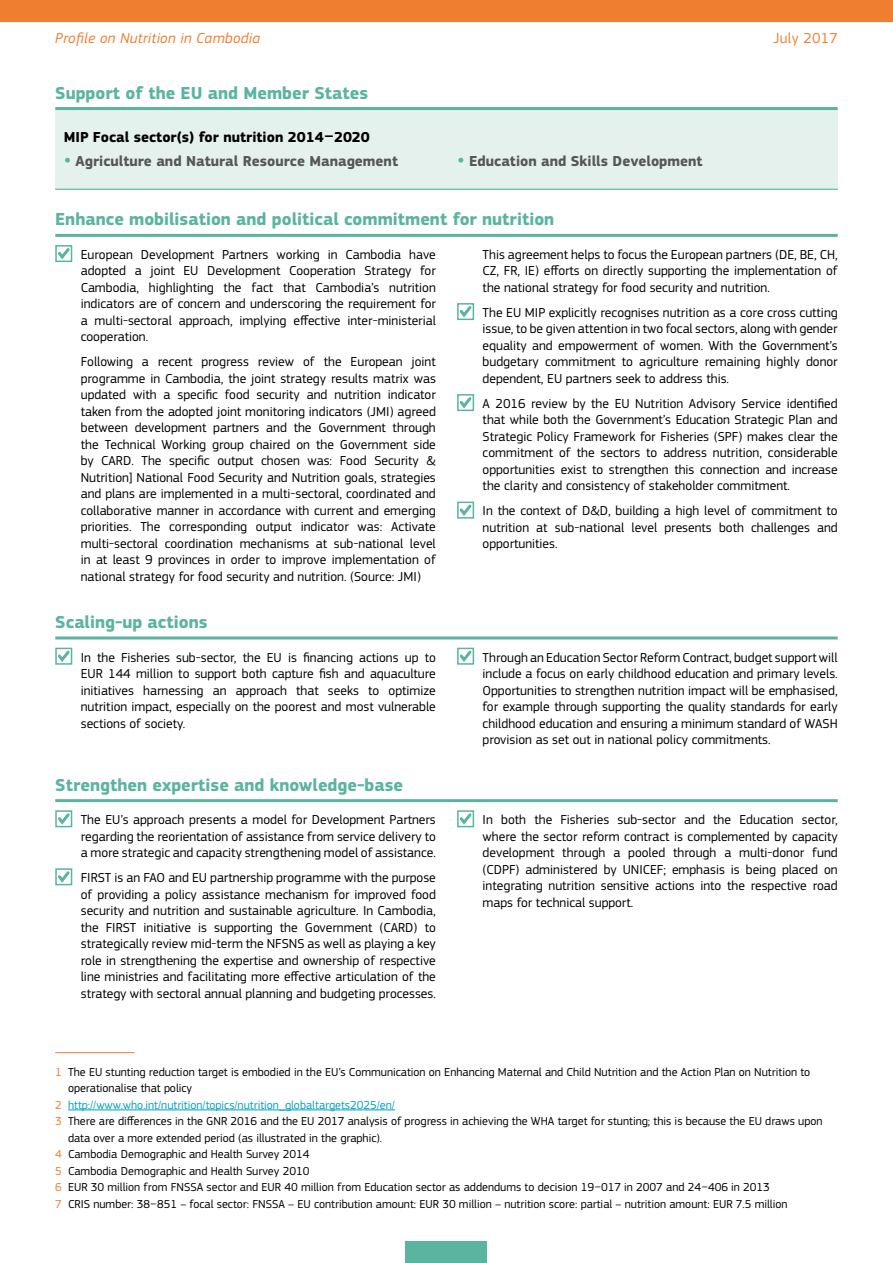
<style>
.page{position:relative;width:893px;height:1263px;background:#fff}
.page>*{position:absolute;margin:0;border:0;box-sizing:border-box;transform-origin:0 0}
.t1{font:700 18px "EC Square Sans Pro";color:#5ab49f}
.t2{font:700 15px "EC Square Sans Pro";color:#575756}
.t3{font:700 15px "EC Square Sans Pro";color:#000}
.t4{font:italic 15px "EC Square Sans Pro";letter-spacing:.02em;color:#f07e31}
.t5{font:15px "EC Square Sans Pro";letter-spacing:.02em;color:#f07e31}
.t6{font:13.5px/16.5px "EC Square Sans Pro";color:#000;text-align:justify}
.t7{font:12px "EC Square Sans Pro";color:#000}
.t8{font:12px "EC Square Sans Pro";color:#00a0c2}
.s1{font-weight:400;font-size:27px;color:#5ab49f}
.s2{color:#f07e31}
</style>
<div class="page">
<div style="left:55px;top:109px;width:783px;height:80px;background:#e5f1ed"></div>
<hr style="left:55px;top:107px;width:783px;height:3px;background:#5ab49f">
<hr style="left:68px;top:1109px;width:327px;height:1px;background:#00a0c2">
<hr style="left:55px;top:1052px;width:79px;height:1px;background:#f07e31">
<div style="left:0;top:0;width:893px;height:21px;background:#f07e31"></div>
<div style="left:405px;top:1242px;width:82px;height:21px;background:#5ab49f"></div>
<hr style="left:55px;top:636px;width:783px;height:3px;background:#5ab49f">
<div style="left:55px;top:648px;width:17px;height:17px;border:2px solid #5ab49f"></div>
<svg style="left:55px;top:648px;width:17px;height:16px"></svg>
<div style="left:457px;top:648px;width:17px;height:17px;border:2px solid #5ab49f"></div>
<svg style="left:457px;top:648px;width:17px;height:16px"></svg>
<hr style="left:55px;top:799px;width:783px;height:3px;background:#5ab49f">
<svg style="left:55px;top:810px;width:17px;height:17px"></svg>
<svg style="left:55px;top:868px;width:17px;height:17px"></svg>
<svg style="left:457px;top:810px;width:17px;height:17px"></svg>
<hr style="left:55px;top:234px;width:783px;height:3px;background:#5ab49f">
<svg style="left:55px;top:245px;width:17px;height:17px"></svg>
<svg style="left:457px;top:303px;width:17px;height:17px"></svg>
<svg style="left:457px;top:394px;width:17px;height:17px"></svg>
<svg style="left:457px;top:502px;width:17px;height:16px"></svg>
<hr style="left:55px;top:189px;width:783px;height:1px;background:#5ab49f">
<p class="t4" style="left:55px;top:29px;width:206px">Profile on Nutrition in Cambodia</p>
<p class="t5" style="left:773px;top:29px;width:66px">July 2017</p>
<h1 class="t1" style="left:55px;top:82px;width:315px">Support of the EU and Member States</h1>
<p class="t3" style="left:64px;top:128px;width:308px">MIP Focal sector(s) for nutrition 2014–2020</p>
<p class="t2" style="left:64px;top:152px;width:336px"><span class="s1">•</span> Agriculture and Natural Resource Management</p>
<p class="t2" style="left:457px;top:152px;width:247px"><span class="s1">•</span> Education and Skills Development</p>
<h1 class="t1" style="left:55px;top:209px;width:500px">Enhance mobilisation and political commitment for nutrition</h1>
<p class="t6" style="left:81px;top:246px;width:357px">European Development Partners working in Cambodia have adopted a joint EU Development Cooperation Strategy for Cambodia, highlighting the fact that Cambodia’s nutrition indicators are of concern and underscoring the requirement for a multi-sectoral approach, implying effective inter-ministerial cooperation.</p>
<p class="t6" style="left:81px;top:354px;width:357px">Following a recent progress review of the European joint programme in Cambodia, the joint strategy results matrix was updated with a specific food security and nutrition indicator taken from the adopted joint monitoring indicators (JMI) agreed between development partners and the Government through the Technical Working group chaired on the Government side by CARD. The specific output chosen was: Food Security &amp; Nutrition] National Food Security and Nutrition goals, strategies and plans are implemented in a multi-sectoral, coordinated and collaborative manner in accordance with current and emerging priorities. The corresponding output indicator was: Activate multi-sectoral coordination mechanisms at sub-national level in at least 9 provinces in order to improve implementation of national strategy for food security and nutrition. (Source: JMI)</p>
<p class="t6" style="left:483px;top:246px;width:357px">This agreement helps to focus the European partners (DE, BE, CH, CZ, FR, IE) efforts on directly supporting the implementation of the national strategy for food security and nutrition.</p>
<p class="t6" style="left:483px;top:304px;width:357px">The EU MIP explicitly recognises nutrition as a core cross cutting issue, to be given attention in two focal sectors, along with gender equality and empowerment of women. With the Government’s budgetary commitment to agriculture remaining highly donor dependent, EU partners seek to address this.</p>
<p class="t6" style="left:483px;top:395px;width:357px">A 2016 review by the EU Nutrition Advisory Service identified that while both the Government’s Education Strategic Plan and Strategic Policy Framework for Fisheries (SPF) makes clear the commitment of the sectors to address nutrition, considerable opportunities exist to strengthen this connection and increase the clarity and consistency of stakeholder commitment.</p>
<p class="t6" style="left:483px;top:503px;width:357px">In the context of D&amp;D, building a high level of commitment to nutrition at sub-national level presents both challenges and opportunities.</p>
<h1 class="t1" style="left:55px;top:611px;width:154px">Scaling-up actions</h1>
<p class="t6" style="left:81px;top:649px;width:357px">In the Fisheries sub-sector, the EU is financing actions up to EUR 144 million to support both capture fish and aquaculture initiatives harnessing an approach that seeks to optimize nutrition impact, especially on the poorest and most vulnerable sections of society.</p>
<p class="t6" style="left:483px;top:649px;width:357px">Through an Education Sector Reform Contract, budget support will include a focus on early childhood education and primary levels.<br>Opportunities to strengthen nutrition impact will be emphasised, for example through supporting the quality standards for early childhood education and ensuring a minimum standard of WASH provision as set out in national policy commitments.</p>
<h1 class="t1" style="left:55px;top:774px;width:349px">Strengthen expertise and knowledge-base</h1>
<p class="t6" style="left:81px;top:811px;width:357px">The EU’s approach presents a model for Development Partners regarding the reorientation of assistance from service delivery to a more strategic and capacity strengthening model of assistance.</p>
<p class="t6" style="left:81px;top:869px;width:357px">FIRST is an FAO and EU partnership programme with the purpose of providing a policy assistance mechanism for improved food security and nutrition and sustainable agriculture. In Cambodia, the FIRST initiative is supporting the Government (CARD) to strategically review mid-term the NFSNS as well as playing a key role in strengthening the expertise and ownership of respective line ministries and facilitating more effective articulation of the strategy with sectoral annual planning and budgeting processes.</p>
<p class="t6" style="left:483px;top:811px;width:357px">In both the Fisheries sub-sector and the Education sector, where the sector reform contract is complemented by capacity development through a pooled through a multi-donor fund (CDPF) administered by UNICEF; emphasis is being placed on integrating nutrition sensitive actions into the respective road maps for technical support.</p>
<p class="t7" style="left:55px;top:1065px;width:756px"><span class="s2">1</span> The EU stunting reduction target is embodied in the EU’s Communication on Enhancing Maternal and Child Nutrition and the Action Plan on Nutrition to</p>
<p class="t7" style="left:68px;top:1081px;width:126px">operationalise that policy</p>
<p class="t8" style="left:55px;top:1098px;width:341px"><span class="s2">2</span> http://www.who.int/nutrition/topics/nutrition_globaltargets2025/en/</p>
<p class="t7" style="left:55px;top:1114px;width:769px"><span class="s2">3</span> There are differences in the GNR 2016 and the EU 2017 analysis of progress in achieving the WHA target for stunting; this is because the EU draws upon</p>
<p class="t7" style="left:68px;top:1131px;width:316px">data over a more extended period (as illustrated in the graphic).</p>
<p class="t7" style="left:55px;top:1147px;width:256px"><span class="s2">4</span> Cambodia Demographic and Health Survey 2014</p>
<p class="t7" style="left:55px;top:1164px;width:256px"><span class="s2">5</span> Cambodia Demographic and Health Survey 2010</p>
<p class="t7" style="left:55px;top:1180px;width:716px"><span class="s2">6</span> EUR 30 million from FNSSA sector and EUR 40 million from Education sector as addendums to decision 19–017 in 2007 and 24–406 in 2013</p>
<p class="t7" style="left:55px;top:1197px;width:734px"><span class="s2">7</span> CRIS number: 38–851 – focal sector: FNSSA – EU contribution amount: EUR 30 million – nutrition score: partial – nutrition amount: EUR 7.5 million</p>
</div>
